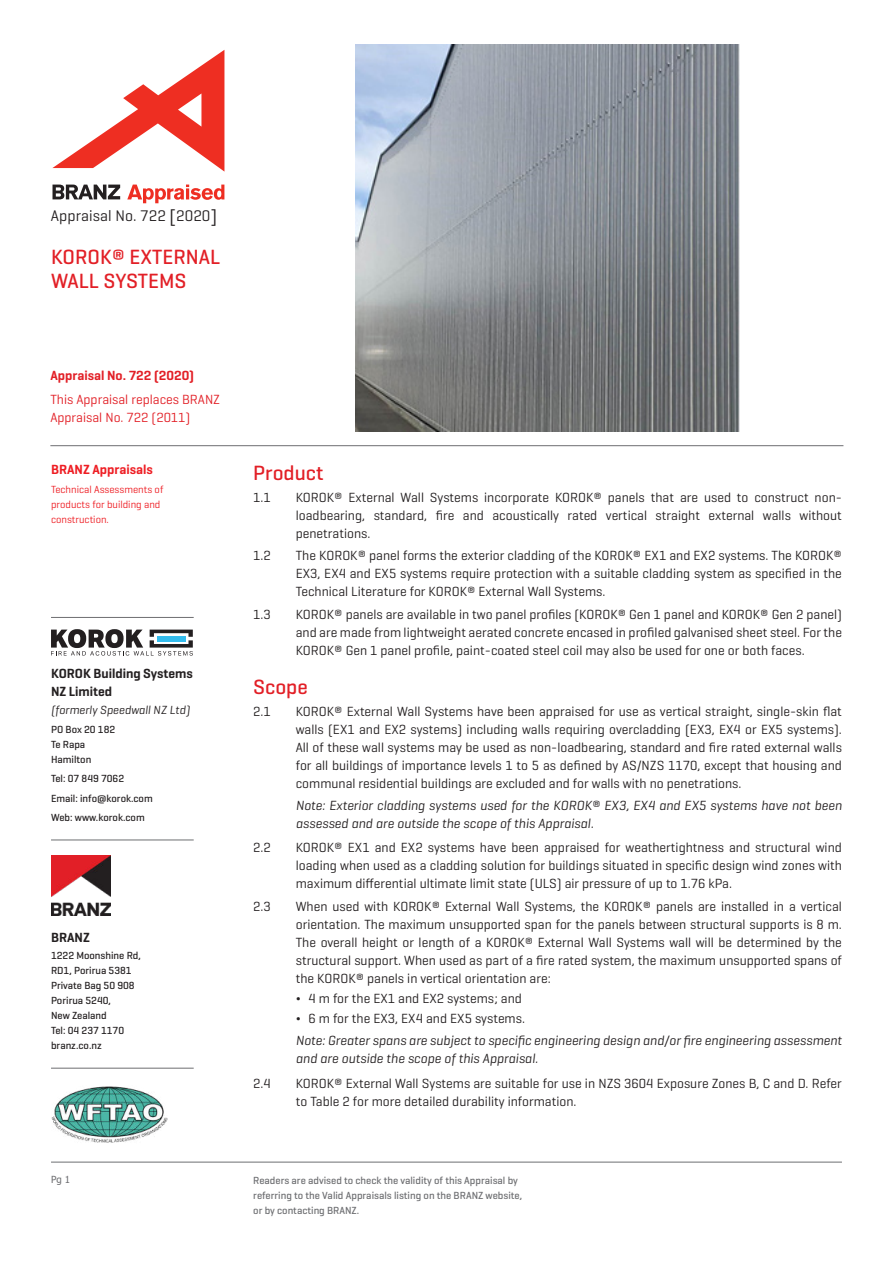
<style>
.page{position:relative;width:893px;height:1263px;background:#fff}
.page>*{position:absolute;margin:0;border:0;box-sizing:border-box;transform-origin:0 0}
.t1{font:500 21px/24px "Geogrotesque";color:#e21f26}
.t2{font:15.6px "Geogrotesque";letter-spacing:.005em;color:#231f20}
.t3{font:13.5px/18px "Geogrotesque";color:#231f20;text-align:justify}
.t4{font:italic 13.5px/18px "Geogrotesque";color:#231f20}
.t5{font:13.5px/18px "Geogrotesque";color:#e21f26}
.t6{font:600 13.5px/18px "Geogrotesque";color:#231f20}
.t7{font:600 13.5px "Geogrotesque";color:#e21f26}
.t8{font:600 13.5px "Geogrotesque";color:#ee1d23}
.t9{font:italic 12px "Geogrotesque";color:#231f20}
.t10{font:500 10.5px/15px "Geogrotesque";color:#231f20}
.t11{font:500 10.5px/15px "Geogrotesque";color:#6d6e71}
.t12{font:10.5px/15px "Geogrotesque";color:#ee1d23}
.t13{font:9.75px "Tahoma";color:#6d6e71}
.s1{font-size:18.3px}
.s2{font-weight:500}
</style>
<div class="page">
<hr style="left:51px;top:617px;width:143px;height:1px;background:#6d6e71">
<svg style="left:51px;top:629px;width:142px;height:27px"></svg>
<hr style="left:51px;top:840px;width:143px;height:1px;background:#6d6e71">
<img style="left:51px;top:856px;width:60px;height:59px">
<hr style="left:51px;top:1068px;width:143px;height:1px;background:#6d6e71">
<hr style="left:50px;top:445px;width:793px;height:1px;background:#6d6e71">
<hr style="left:51px;top:1162px;width:791px;height:1px;background:#6d6e71">
<img style="left:51px;top:1086px;width:117px;height:57px">
<svg style="left:52px;top:50px;width:172px;height:122px"></svg>
<svg style="left:127px;top:185px;width:97px;height:18px"></svg>
<svg style="left:53px;top:185px;width:67px;height:14px"></svg>
<img style="left:356px;top:45px;width:384px;height:386px">
<p class="t2" style="left:51px;top:210px;width:168px">Appraisal No. 722 <span class="s1">[</span>2020<span class="s1">]</span></p>
<h1 class="t1" style="left:51px;top:247px;width:171px">KOROK® EXTERNAL<br>WALL SYSTEMS</h1>
<p class="t7" style="left:50px;top:370px;width:145px">Appraisal No. 722 (2020)</p>
<p class="t5" style="left:50px;top:392px;width:171px">This Appraisal replaces BRANZ<br>Appraisal No. 722 (2011)</p>
<p class="t8" style="left:51px;top:465px;width:103px">BRANZ Appraisals</p>
<p class="t12" style="left:51px;top:483px;width:114px">Technical Assessments of products for building and construction.</p>
<p class="t6" style="left:51px;top:665px;width:143px">KOROK Building Systems<br>NZ Limited</p>
<p class="t9" style="left:51px;top:705px;width:140px">(formerly Speedwall NZ Ltd)</p>
<p class="t10" style="left:51px;top:723px;width:66px">PO Box 20 182<br>Te Rapa<br>Hamilton</p>
<p class="t10" style="left:51px;top:770px;width:103px;line-height:19.2px">Tel: 07 849 7062<br>Email: info@korok.com<br>Web: www.korok.com</p>
<p class="t6" style="left:51px;top:930px;width:40px">BRANZ</p>
<p class="t10" style="left:51px;top:949px;width:91px">1222 Moonshine Rd,<br>RD1, Porirua 5381<br>Private Bag 50 908<br>Porirua 5240,<br>New Zealand<br>Tel: 04 237 1170 branz.co.nz</p>
<h1 class="t1" style="left:253px;top:462px;width:72px">Product</h1>
<p class="t3" style="left:253px;top:490px;width:19px">1.1</p>
<p class="t3" style="left:296px;top:490px;width:548px">KOROK® External Wall Systems incorporate KOROK® panels that are used to construct non&shy;loadbearing, standard, fire and acoustically rated vertical straight external walls without penetrations.</p>
<p class="t3" style="left:253px;top:548px;width:19px">1.2</p>
<p class="t3" style="left:296px;top:548px;width:548px">The KOROK® panel forms the exterior cladding of the KOROK® EX1 and EX2 systems. The KOROK® EX3, EX4 and EX5 systems require protection with a suitable cladding system as specified in the Technical Literature for KOROK® External Wall Systems.</p>
<p class="t3" style="left:253px;top:606px;width:19px">1.3</p>
<p class="t3" style="left:296px;top:606px;width:548px">KOROK® panels are available in two panel profiles (KOROK® Gen 1 panel and KOROK® Gen 2 panel) and are made from lightweight aerated concrete encased in profiled galvanised sheet steel. For the KOROK® Gen 1 panel profile, paint-coated steel coil may also be used for one or both faces.</p>
<h1 class="t1" style="left:253px;top:676px;width:56px">Scope</h1>
<p class="t3" style="left:253px;top:703px;width:19px">2.1</p>
<p class="t3" style="left:296px;top:703px;width:548px">KOROK® External Wall Systems have been appraised for use as vertical straight, single-skin flat walls (EX1 and EX2 systems) including walls requiring overcladding (EX3, EX4 or EX5 systems).<br>All of these wall systems may be used as non-loadbearing, standard and fire rated external walls for all buildings of importance levels 1 to 5 as defined by AS/NZS 1170, except that housing and communal residential buildings are excluded and for walls with no penetrations.</p>
<p class="t4" style="left:296px;top:798px;width:548px">Note: Exterior cladding systems used for the KOROK® EX3, EX4 and EX5 systems have not been assessed and are outside the scope of this Appraisal.</p>
<p class="t3" style="left:253px;top:840px;width:19px">2.2</p>
<p class="t3" style="left:296px;top:840px;width:548px">KOROK® EX1 and EX2 systems have been appraised for weathertightness and structural wind loading when used as a cladding solution for buildings situated in specific design wind zones with maximum differential ultimate limit state (ULS) air pressure of up to 1.76 kPa.</p>
<p class="t3" style="left:253px;top:898px;width:19px">2.3</p>
<p class="t3" style="left:296px;top:898px;width:548px">When used with KOROK® External Wall Systems, the KOROK® panels are installed in a vertical orientation. The maximum unsupported span for the panels between structural supports is 8 m.<br>The overall height or length of a KOROK® External Wall Systems wall will be determined by the structural support. When used as part of a fire rated system, the maximum unsupported spans of the KOROK® panels in vertical orientation are:</p>
<p class="t3" style="left:296px;top:989px;width:231px;line-height:20.1px"><span class="s2">¬</span> 4 m for the EX1 and EX2 systems; and <span class="s2">¬</span> 6 m for the EX3, EX4 and EX5 systems.</p>
<p class="t4" style="left:296px;top:1033px;width:548px">Note: Greater spans are subject to specific engineering design and/or fire engineering assessment and are outside the scope of this Appraisal.</p>
<p class="t3" style="left:253px;top:1075px;width:19px">2.4</p>
<p class="t3" style="left:296px;top:1075px;width:548px">KOROK® External Wall Systems are suitable for use in NZS 3604 Exposure Zones B, C and D. Refer to Table 2 for more detailed durability information.</p>
<p class="t13" style="left:51px;top:1176px;width:21px">Pg 1</p>
<p class="t11" style="left:253px;top:1173px;width:270px">Readers are advised to check the validity of this Appraisal by referring to the Valid Appraisals listing on the BRANZ website, or by contacting BRANZ.</p>
</div>
